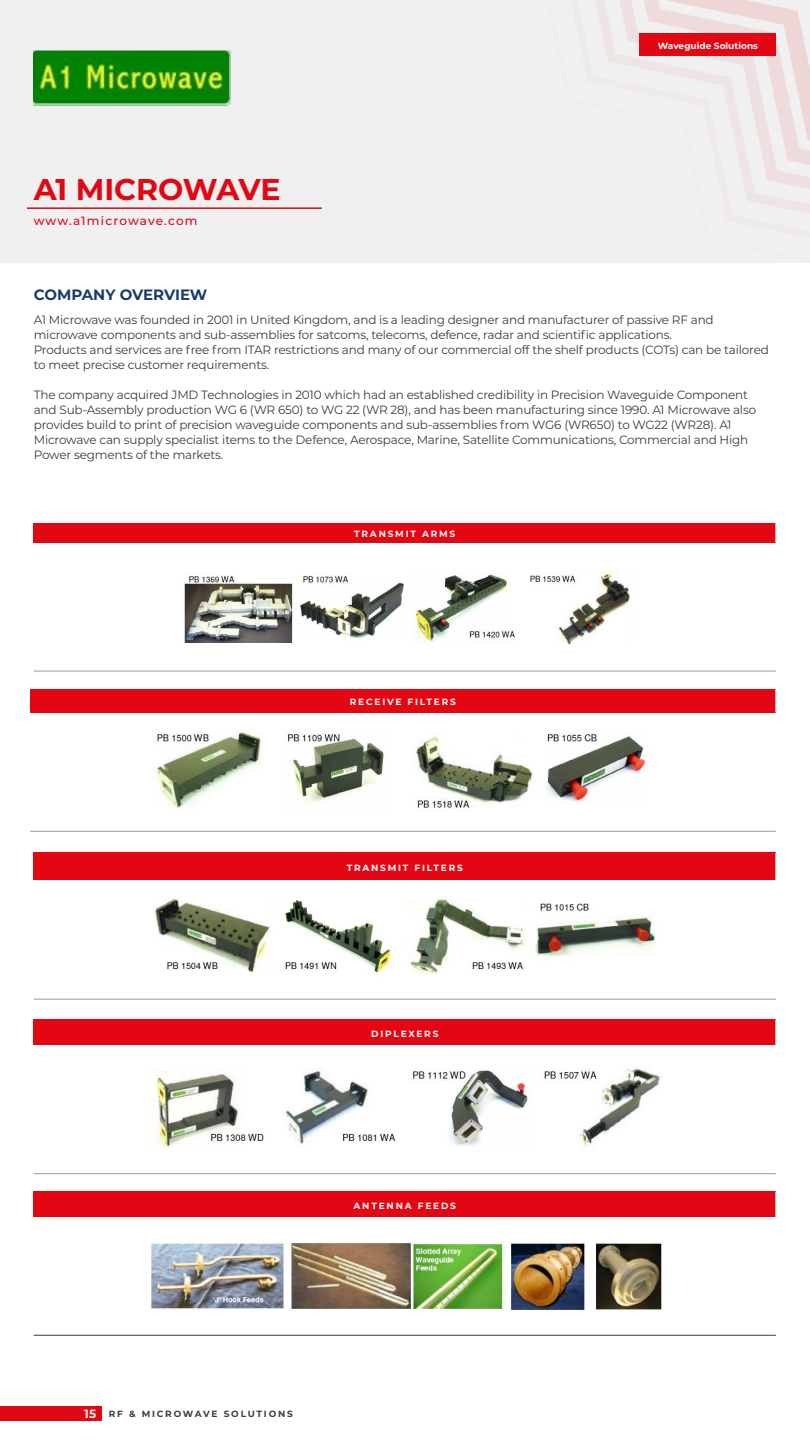
<style>
.page{position:relative;width:810px;height:1440px;background:#fff}
.page>*{position:absolute;margin:0;border:0;box-sizing:border-box;transform-origin:0 0}
.t1{font:700 30px "Montserrat";letter-spacing:-.015em;color:#e30613}
.t2{font:700 15px "Montserrat";color:#193c6c}
.t3{font:12px/15px "Montserrat";letter-spacing:-.015em;color:#3c3c3b}
.t4{font:500 12px "Montserrat";letter-spacing:.09em;color:#e30613}
.t5{font:700 9px "Montserrat";letter-spacing:.2em;color:#fff}
.t6{font:700 9px "Montserrat";letter-spacing:.2em;color:#3d3c3b}
.t7{font:700 9px "Montserrat";color:#fff}
.s1{font-size:12px;color:#fdece5}
</style>
<div class="page">
<div style="left:0;top:1406px;width:101px;height:14px;background:#e30613"></div>
<div style="left:0;top:0;width:810px;height:263px;background:#f0f0f0"></div>
<img style="left:34px;top:51px;width:197px;height:55px">
<hr style="left:27px;top:207px;width:295px;height:2px;background:#e30613">
<svg style="left:596px;top:0;width:214px;height:213px"></svg>
<svg style="left:603px;top:0;width:207px;height:205px"></svg>
<div style="left:34px;top:523px;width:742px;height:20px;background:#e30613"></div>
<hr style="left:34px;top:671px;width:742px;height:1px;background:#9d9d9c">
<img style="left:184px;top:571px;width:446px;height:74px">
<div style="left:30px;top:689px;width:746px;height:24px;background:#e30613"></div>
<hr style="left:30px;top:831px;width:746px;height:1px;background:#9d9d9c">
<img style="left:155px;top:730px;width:491px;height:80px">
<div style="left:34px;top:853px;width:742px;height:27px;background:#e30613"></div>
<hr style="left:34px;top:999px;width:742px;height:1px;background:#9d9d9c">
<img style="left:154px;top:896px;width:502px;height:81px">
<div style="left:34px;top:1019px;width:742px;height:26px;background:#e30613"></div>
<hr style="left:34px;top:1173px;width:742px;height:1px;background:#9d9d9c">
<img style="left:155px;top:1066px;width:507px;height:82px">
<div style="left:34px;top:1191px;width:742px;height:26px;background:#e30613"></div>
<hr style="left:34px;top:1335px;width:742px;height:1px;background:#3c3c3b">
<img style="left:151px;top:1242px;width:512px;height:68px">
<div style="left:640px;top:34px;width:136px;height:22px;background:#e30613"></div>
<h1 class="t1" style="left:34px;top:168px;width:248px">A1 MICROWAVE</h1>
<p class="t4" style="left:34px;top:213px;width:165px">www.a1microwave.com</p>
<p class="t2" style="left:34px;top:283px;width:175px">COMPANY OVERVIEW</p>
<p class="t7" style="left:658px;top:39px;width:102px">Waveguide Solutions</p>
<p class="t3" style="left:34px;top:312px;width:737px">A1 Microwave was founded in 2001 in United Kingdom, and is a leading designer and manufacturer of passive RF and microwave components and sub-assemblies for satcoms, telecoms, defence, radar and scientific applications.<br>Products and services are free from ITAR restrictions and many of our commercial off the shelf products (COTs) can be tailored to meet precise customer requirements.</p>
<p class="t3" style="left:34px;top:387px;width:724px">The company acquired JMD Technologies in 2010 which had an established credibility in Precision Waveguide Component and Sub-Assembly production WG 6 (WR 650) to WG 22 (WR 28), and has been manufacturing since 1990. A1 Microwave also provides build to print of precision waveguide components and sub-assemblies from WG6 (WR650) to WG22 (WR28). A1<br>Microwave can supply specialist items to the Defence, Aerospace, Marine, Satellite Communications, Commercial and High Power segments of the markets.</p>
<p class="t5" style="left:354px;top:527px;width:103px">TRANSMIT ARMS</p>
<p class="t5" style="left:350px;top:695px;width:108px">RECEIVE FILTERS</p>
<p class="t5" style="left:347px;top:861px;width:118px">TRANSMIT FILTERS</p>
<p class="t5" style="left:371px;top:1027px;width:69px">DIPLEXERS</p>
<p class="t5" style="left:354px;top:1199px;width:104px">ANTENNA FEEDS</p>
<p class="t6" style="left:84px;top:1407px;width:210px"><span class="s1">15</span> RF &amp; MICROWAVE SOLUTIONS</p>
</div>
